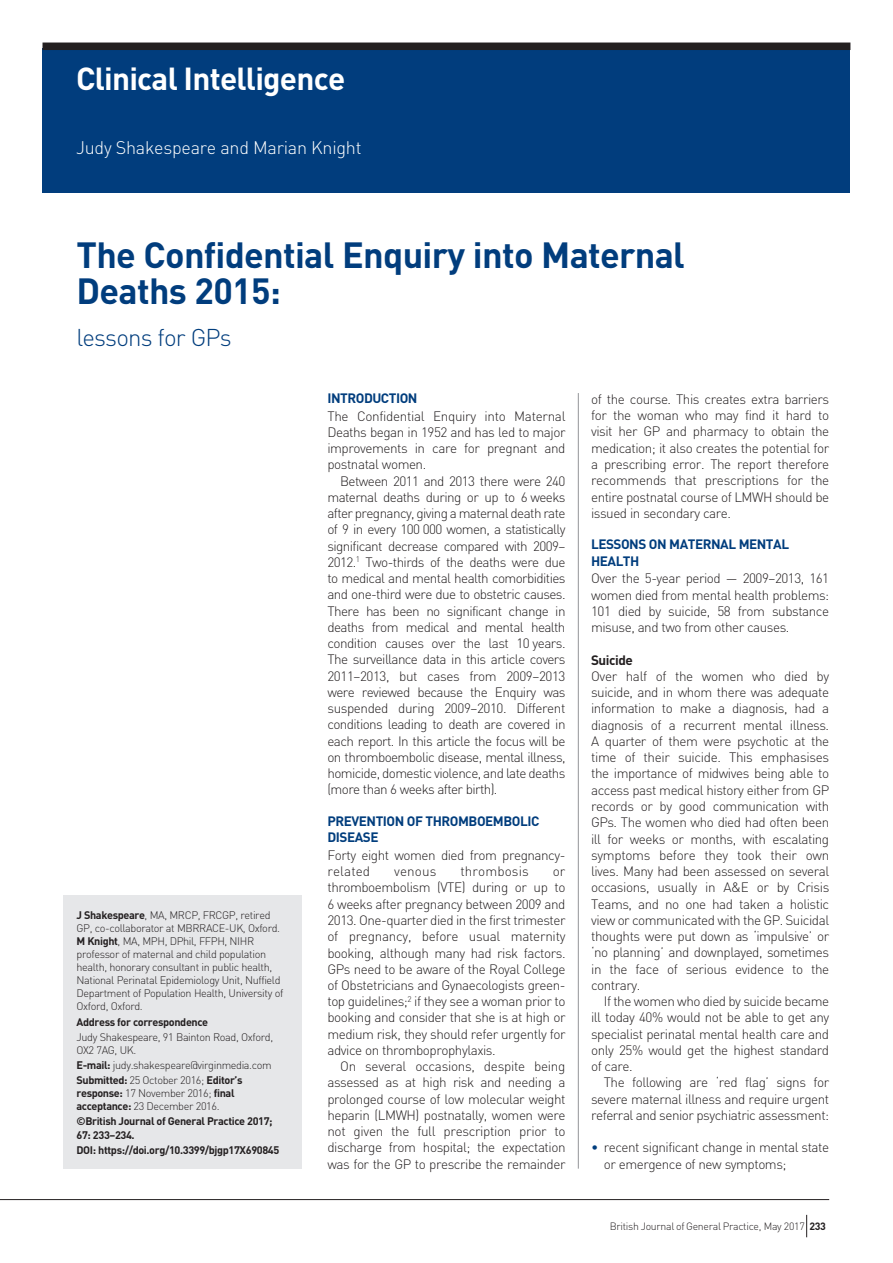
<style>
.page{position:relative;width:893px;height:1263px;background:#fff}
.page>*{position:absolute;margin:0;border:0;box-sizing:border-box;transform-origin:0 0}
.t1{font:700 36px/36px "DIN";letter-spacing:-.02em;color:#013d7d}
.t2{font:700 31.5px "DIN";letter-spacing:-.025em;color:#fff}
.t3{font:300 24px "DIN";letter-spacing:-.035em;color:#013d7d}
.t4{font:300 18px "DIN";letter-spacing:-.015em;color:#fff}
.t5{font:300 13.5px/16.2px "DIN";letter-spacing:-.035em;color:#231f20;text-align:justify}
.t6{font:700 13.5px/16.5px "DIN";letter-spacing:-.035em;color:#013d7d}
.t7{font:300 13.5px "DIN";letter-spacing:.005em;color:#231f20}
.t8{font:700 13.5px "DIN";letter-spacing:-.035em;color:#231f20}
.t9{font:300 10.8px/13px "DIN";letter-spacing:-.035em;color:#231f20}
.t10{font:700 10.8px/13px "DIN";letter-spacing:-.035em;color:#231f20}
.t11{font:300 10.5px "DIN";letter-spacing:-.025em;color:#231f20}
.s1{font-weight:700}
.s2{color:#013d7d}
</style>
<div class="page">
<div style="left:43px;top:48px;width:807px;height:144px;background:#013d7d"></div>
<hr style="left:578px;top:393px;width:1px;height:776px;background:#939598">
<hr style="left:0;top:1199px;width:829px;height:1px;background:#231f20">
<svg style="left:806px;top:1215px;width:1px;height:22px"></svg>
<div style="left:64px;top:895px;width:238px;height:274px;background:#e6e7e9"></div>
<div style="left:43px;top:43px;width:807px;height:7px;background:#231f20"></div>
<h2 class="t2" style="left:76px;top:58px;width:271px">Clinical Intelligence</h2>
<h3 class="t4" style="left:76px;top:136px;width:287px">Judy Shakespeare and Marian Knight</h3>
<h1 class="t1" style="left:77px;top:235px;width:610px">The Confidential Enquiry into Maternal<br>Deaths 2015:</h1>
<h3 class="t3" style="left:77px;top:323px;width:157px">lessons for GPs</h3>
<p class="t9" style="left:77px;top:908px;width:208px"><span class="s1">J Shakespeare</span>, MA, MRCP, FRCGP, retired GP, co-collaborator at MBRRACE-UK, Oxford.<br><span class="s1">M Knight</span>, MA, MPH, DPhil, FFPH, NIHR professor of maternal and child population health, honorary consultant in public health, National Perinatal Epidemiology Unit, Nuffield Department of Population Health, University of Oxford, Oxford.</p>
<p class="t10" style="left:77px;top:1015px;width:133px">Address for correspondence</p>
<p class="t9" style="left:77px;top:1030px;width:198px">Judy Shakespeare, 91 Bainton Road, Oxford,<br>OX2 7AG, UK.</p>
<p class="t9" style="left:77px;top:1057px;width:197px;line-height:15.1px"><span class="s1">E-mail:</span> judy.shakespeare@virginmedia.com<br><span class="s1">Submitted:</span> 25 October 2016; <span class="s1">Editor’s</span></p>
<p class="t9" style="left:77px;top:1087px;width:160px"><span class="s1">response:</span> 17 November 2016; <span class="s1">final acceptance:</span> 23 December 2016.</p>
<p class="t10" style="left:77px;top:1114px;width:198px">©British Journal of General Practice 2017;<br>67: 233–234.</p>
<p class="t10" style="left:77px;top:1143px;width:204px">DOI: https://doi.org/10.3399/bjgp17X690845</p>
<p class="t6" style="left:327px;top:389px;width:92px">INTRODUCTION</p>
<p class="t5" style="left:327px;top:407px;width:240px">The Confidential Enquiry into Maternal Deaths began in 1952 and has led to major improvements in care for pregnant and postnatal women.</p>
<p class="t5" style="left:327px;top:472px;width:240px;text-indent:13px">Between 2011 and 2013 there were 240 maternal deaths during or up to 6 weeks after pregnancy, giving a maternal death rate of 9 in every 100 000 women, a statistically significant decrease compared with 2009– 2012.<sup>1</sup> Two-thirds of the deaths were due to medical and mental health comorbidities and one-third were due to obstetric causes.<br>There has been no significant change in deaths from medical and mental health condition causes over the last 10 years.<br>The surveillance data in this article covers 2011–2013, but cases from 2009–2013 were reviewed because the Enquiry was suspended during 2009–2010. Different conditions leading to death are covered in each report. In this article the focus will be on thromboembolic disease, mental illness, homicide, domestic violence, and late deaths (more than 6 weeks after birth).</p>
<p class="t6" style="left:327px;top:812px;width:213px">PREVENTION OF THROMBOEMBOLIC<br>DISEASE</p>
<p class="t5" style="left:327px;top:847px;width:240px">Forty eight women died from pregnancy&shy;related</p>
<p class="t5" style="left:394px;top:863px;width:44px">venous</p>
<p class="t7" style="left:460px;top:863px;width:70px">thrombosis</p>
<p class="t5" style="left:327px;top:863px;width:240px;text-indent:225px">or thromboembolism (VTE) during or up to 6 weeks after pregnancy between 2009 and 2013. One-quarter died in the first trimester of pregnancy, before usual maternity booking, although many had risk factors.<br>GPs need to be aware of the Royal College of Obstetricians and Gynaecologists green&shy;top guidelines;<sup>2</sup> if they see a woman prior to booking and consider that she is at high or medium risk, they should refer urgently for advice on thromboprophylaxis.</p>
<p class="t5" style="left:327px;top:1058px;width:240px;text-indent:13px">On several occasions, despite being assessed as at high risk and needing a prolonged course of low molecular weight heparin (LMWH) postnatally, women were not given the full prescription prior to discharge from hospital; the expectation was for the GP to prescribe the remainder</p>
<p class="t5" style="left:591px;top:391px;width:240px">of the course. This creates extra barriers for the woman who may find it hard to visit her GP and pharmacy to obtain the medication; it also creates the potential for a prescribing error. The report therefore recommends that prescriptions for the entire postnatal course of LMWH should be issued in secondary care.</p>
<p class="t6" style="left:591px;top:535px;width:200px">LESSONS ON MATERNAL MENTAL<br>HEALTH</p>
<p class="t5" style="left:591px;top:570px;width:240px">Over the 5-year period — 2009–2013, 161 women died from mental health problems:<br>101 died by suicide, 58 from substance misuse, and two from other causes.</p>
<p class="t8" style="left:591px;top:651px;width:43px">Suicide</p>
<p class="t5" style="left:591px;top:668px;width:240px">Over half of the women who died by suicide, and in whom there was adequate information to make a diagnosis, had a diagnosis of a recurrent mental illness.<br>A quarter of them were psychotic at the time of their suicide. This emphasises the importance of midwives being able to access past medical history either from GP records or by good communication with GPs. The women who died had often been ill for weeks or months, with escalating symptoms before they took their own lives. Many had been assessed on several occasions, usually in A&amp;E or by Crisis Teams, and no one had taken a holistic view or communicated with the GP. Suicidal thoughts were put down as ‘impulsive’ or ‘no planning’ and downplayed, sometimes in the face of serious evidence to the contrary.</p>
<p class="t5" style="left:591px;top:993px;width:240px;text-indent:13px">If the women who died by suicide became ill today 40% would not be able to get any specialist perinatal mental health care and only 25% would get the highest standard of care.</p>
<p class="t5" style="left:591px;top:1074px;width:240px;text-indent:13px">The following are ‘red flag’ signs for severe maternal illness and require urgent referral and senior psychiatric assessment:</p>
<p class="t5" style="left:604px;top:1139px;width:227px;text-indent:-13px"><span class="s2">•</span> recent significant change in mental state or emergence of new symptoms;</p>
<p class="t11" style="left:610px;top:1219px;width:218px">British Journal of General Practice, May 2017 <span class="s1">233</span></p>
</div>
